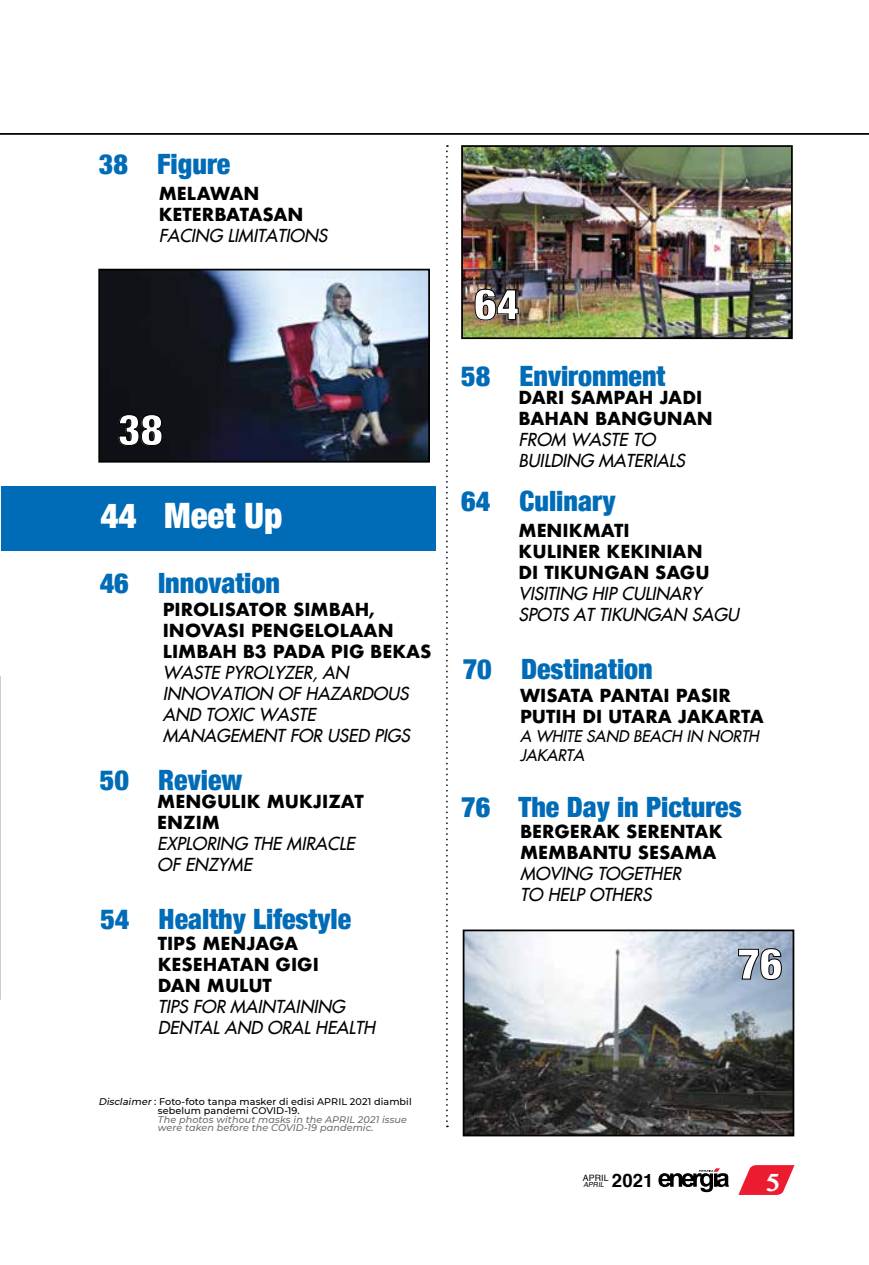
<style>
.page{position:relative;width:869px;height:1265px;background:#fff}
.page>*{position:absolute;margin:0;border:0;box-sizing:border-box;transform-origin:0 0}
.t1{font:900 condensed 42.88px "Helvetica Neue";color:#fff}
.t2{font:900 condensed 35px "Helvetica Neue";color:#fff}
.t3{font:900 condensed 28px "Helvetica Neue";color:#006cb7}
.t4{font:700 26.25px "Myanmar MN";color:#fff}
.t5{font:700 18.55px "Helvetica";color:#000}
.t6{font:700 17.5px/21px "Futura";color:#000}
.t7{font:italic 17.5px/21px "Futura";color:#000}
.t8{font:italic 15.75px/19.2px "Futura";color:#000}
.t9{font:500 9.62px/8.8px "Montserrat";letter-spacing:.01em;color:#000}
.t10{font:italic 500 9.62px/8.8px "Montserrat";letter-spacing:.01em;color:#6d6e71}
.t11{font:8.75px "Helvetica";letter-spacing:.015em;color:#000}
.t12{font:italic 7px "Helvetica";color:#000}
.s1{font-style:italic}
</style>
<div class="page">
<hr style="left:0;top:133px;width:868px;height:2px;background:#000">
<img style="left:101px;top:272px;width:326px;height:188px">
<div style="left:98px;top:269px;width:332px;height:194px;border:2px solid #000"></div>
<img style="left:464px;top:148px;width:325px;height:188px">
<div style="left:461px;top:145px;width:331px;height:194px;border:2px solid #000"></div>
<img style="left:465px;top:933px;width:326px;height:200px">
<div style="left:462px;top:930px;width:332px;height:206px;border:2px solid #000"></div>
<svg style="left:0;top:676px;width:1px;height:324px"></svg>
<div style="left:1px;top:486px;width:434px;height:64px;background:#006cb7"></div>
<svg style="left:118px;top:414px;width:45px;height:32px"></svg>
<svg style="left:474px;top:288px;width:45px;height:33px"></svg>
<svg style="left:737px;top:948px;width:44px;height:32px"></svg>
<svg style="left:446px;top:145px;width:1px;height:982px"></svg>
<svg style="left:738px;top:1165px;width:56px;height:30px"></svg>
<svg style="left:658px;top:1168px;width:70px;height:24px"></svg>
<h3 class="t3" style="left:99px;top:141px;width:133px">38 Figure</h3>
<p class="t6" style="left:159px;top:183px;width:146px">MELAWAN<br>KETERBATASAN</p>
<p class="t7" style="left:159px;top:225px;width:174px">FACING LIMITATIONS</p>
<h1 class="t1" style="left:118px;top:394px;width:46px">38</h1>
<h2 class="t2" style="left:100px;top:487px;width:183px">44 Meet Up</h2>
<h3 class="t3" style="left:100px;top:560px;width:182px">46 Innovation</h3>
<p class="t6" style="left:163px;top:599px;width:270px">PIROLISATOR SIMBAH,<br>INOVASI PENGELOLAAN<br>LIMBAH B3 PADA PIG BEKAS</p>
<p class="t7" style="left:163px;top:662px;width:252px">WASTE PYROLYZER, AN<br>INNOVATION OF HAZARDOUS<br>AND TOXIC WASTE<br>MANAGEMENT FOR USED PIGS</p>
<h3 class="t3" style="left:100px;top:757px;width:144px">50 Review</h3>
<p class="t6" style="left:157px;top:791px;width:208px">MENGULIK MUKJIZAT<br>ENZIM</p>
<p class="t7" style="left:157px;top:833px;width:203px">EXPLORING THE MIRACLE<br>OF ENZYME</p>
<h3 class="t3" style="left:100px;top:896px;width:252px">54 Healthy Lifestyle</h3>
<p class="t6" style="left:158px;top:933px;width:163px">TIPS MENJAGA<br>KESEHATAN GIGI<br>DAN MULUT</p>
<p class="t7" style="left:158px;top:996px;width:223px">TIPS FOR MAINTAINING<br>DENTAL AND ORAL HEALTH</p>
<p class="t9" style="left:158px;top:1097px;width:255px;text-indent:-60px"><span class="s1">Disclaimer</span> : Foto-foto tanpa masker di edisi APRIL 2021 diambil sebelum pandemi COVID-19.</p>
<p class="t10" style="left:158px;top:1114px;width:250px">The photos without masks in the APRIL 2021 issue were taken before the COVID-19 pandemic.</p>
<h1 class="t1" style="left:474px;top:269px;width:46px">64</h1>
<h3 class="t3" style="left:461px;top:353px;width:206px">58 Environment</h3>
<p class="t6" style="left:518px;top:387px;width:196px">DARI SAMPAH JADI<br>BAHAN BANGUNAN</p>
<p class="t7" style="left:518px;top:429px;width:172px">FROM WASTE TO<br>BUILDING MATERIALS</p>
<h3 class="t3" style="left:461px;top:478px;width:156px">64 Culinary</h3>
<p class="t6" style="left:518px;top:520px;width:192px">MENIKMATI<br>KULINER KEKINIAN<br>DI TIKUNGAN SAGU</p>
<p class="t7" style="left:518px;top:583px;width:226px">VISITING HIP CULINARY<br>SPOTS AT TIKUNGAN SAGU</p>
<h3 class="t3" style="left:462px;top:646px;width:191px">70 Destination</h3>
<p class="t6" style="left:520px;top:685px;width:245px">WISATA PANTAI PASIR<br>PUTIH DI UTARA JAKARTA</p>
<p class="t8" style="left:520px;top:727px;width:244px">A WHITE SAND BEACH IN NORTH<br>JAKARTA</p>
<h3 class="t3" style="left:461px;top:784px;width:282px">76 The Day in Pictures</h3>
<p class="t6" style="left:520px;top:821px;width:204px">BERGERAK SERENTAK<br>MEMBANTU SESAMA</p>
<p class="t7" style="left:520px;top:863px;width:166px">MOVING TOGETHER<br>TO HELP OTHERS</p>
<h1 class="t1" style="left:737px;top:928px;width:46px">76</h1>
<p class="t5" style="left:611px;top:1165px;width:43px">2021</p>
<h3 class="t4" style="left:765px;top:1167px;width:16px">5</h3>
<p class="t11" style="left:582px;top:1171px;width:27px">APRIL</p>
<p class="t12" style="left:583px;top:1179px;width:24px">APRIL</p>
</div>
